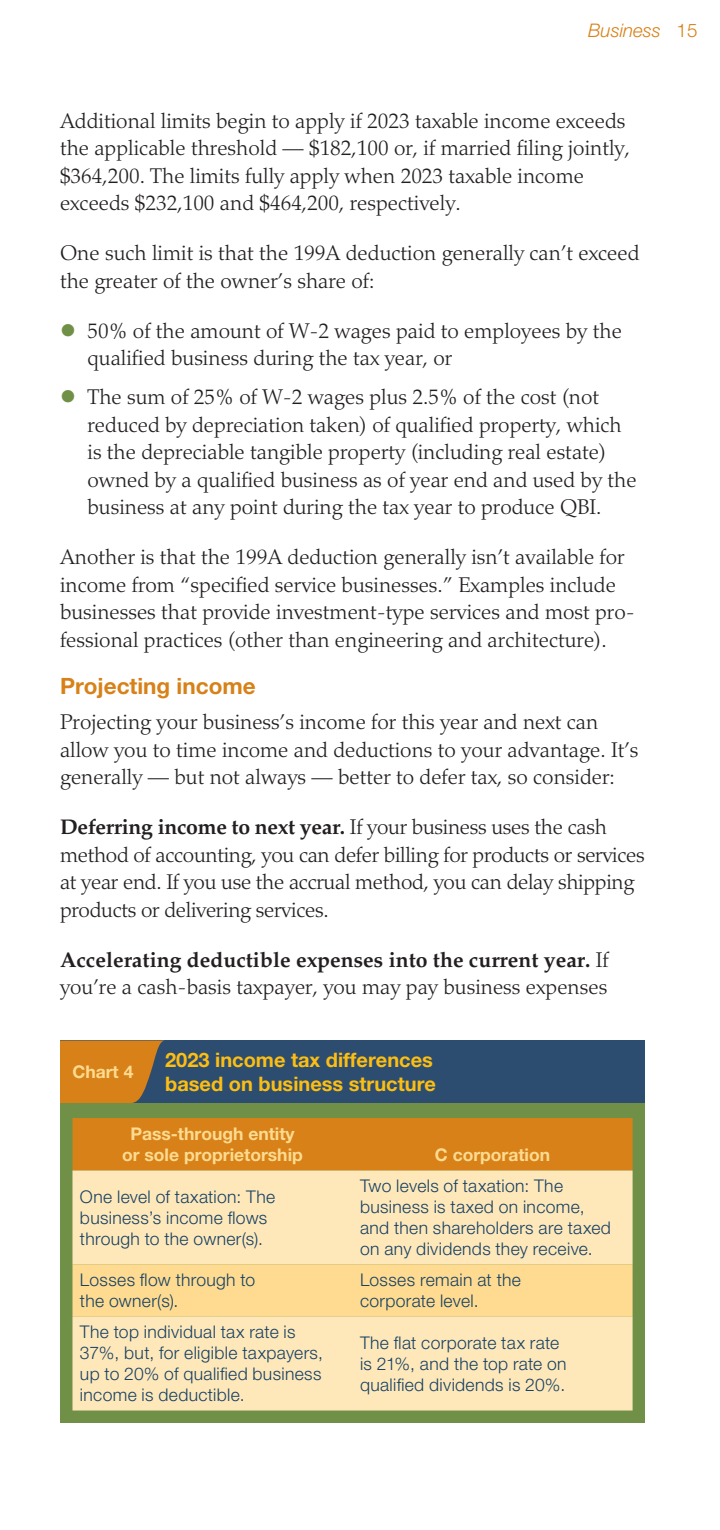
<style>
.page{position:relative;width:720px;height:1530px;background:#fff}
.page>*{position:absolute;margin:0;border:0;box-sizing:border-box;transform-origin:0 0}
.t1{font:700 22.5px "Helvetica Neue LT Std";color:#d78118}
.t2{font:300 21.25px/27.5px "Palatino LT Std";color:#231f20}
.t3{font:700 20px/23.8px "Helvetica Neue LT Std";color:#fdbe12}
.t4{font:italic 300 18.75px "Helvetica Neue LT Std";color:#d78118}
.t5{font:300 17.5px/21px "Helvetica Neue LT Std";letter-spacing:.02em;color:#184164}
.t6{font:700 17.5px/21px "Helvetica Neue LT Std";color:#fedb90;text-align:center}
.s1{font-style:normal}
.s2{color:#719047}
.s3{font-weight:700}
</style>
<div class="page">
<div style="left:60px;top:1041px;width:585px;height:382px;background:#719047"></div>
<div style="left:72px;top:1118px;width:561px;height:53px;background:#d78118"></div>
<div style="left:72px;top:1171px;width:561px;height:93px;background:#fee8ba"></div>
<div style="left:72px;top:1264px;width:561px;height:53px;background:#fedb90"></div>
<div style="left:72px;top:1317px;width:561px;height:94px;background:#fee8ba"></div>
<div style="left:60px;top:1041px;width:585px;height:62px;background:#2d4d70"></div>
<svg style="left:60px;top:1041px;width:103px;height:62px;background:#c17a23"></svg>
<p class="t4" style="left:588px;top:19px;width:111px">Business <span class="s1">15</span></p>
<p class="t2" style="left:60px;top:107px;width:572px">Additional limits begin to apply if 2023 taxable income exceeds the applicable threshold — $182,100 or, if married filing jointly, $364,200. The limits fully apply when 2023 taxable income exceeds $232,100 and $464,200, respectively.</p>
<p class="t2" style="left:60px;top:240px;width:581px">One such limit is that the 199A deduction generally can’t exceed the greater of the owner’s share of:</p>
<p class="t2" style="left:87px;top:317px;width:536px;text-indent:-27px"><span class="s2">●</span> 50% of the amount of W-2 wages paid to employees by the qualified business during the tax year, or</p>
<p class="t2" style="left:87px;top:384px;width:551px;text-indent:-27px"><span class="s2">●</span> The sum of 25% of W-2 wages plus 2.5% of the cost (not reduced by depreciation taken) of qualified property, which is the depreciable tangible property (including real estate) owned by a qualified business as of year end and used by the business at any point during the tax year to produce QBI.</p>
<p class="t2" style="left:60px;top:544px;width:576px">Another is that the 199A deduction generally isn’t available for income from “specified service businesses.” Examples include businesses that provide investment-type services and most pro&shy;fessional practices (other than engineering and architecture).</p>
<p class="t1" style="left:60px;top:672px;width:197px">Projecting income</p>
<p class="t2" style="left:60px;top:709px;width:580px">Projecting your business’s income for this year and next can allow you to time income and deductions to your advantage. It’s generally — but not always — better to defer tax, so consider:</p>
<p class="t2" style="left:60px;top:814px;width:586px"><span class="s3">Deferring income to next year.</span> If your business uses the cash method of accounting, you can defer billing for products or services at year end. If you use the accrual method, you can delay shipping products or delivering services.</p>
<p class="t2" style="left:60px;top:946px;width:550px"><span class="s3">Accelerating deductible expenses into the current year.</span> If you’re a cash-basis taxpayer, you may pay business expenses</p>
<p class="t6" style="left:72px;top:1061px;width:62px">Chart 4</p>
<p class="t3" style="left:165px;top:1048px;width:272px">2023 income tax differences based on business structure</p>
<p class="t6" style="left:122px;top:1122px;width:182px">Pass-through entity or sole proprietorship</p>
<p class="t6" style="left:435px;top:1143px;width:117px">C corporation</p>
<p class="t5" style="left:80px;top:1186px;width:197px">One level of taxation: The business’s income flows through to the owner(s).</p>
<p class="t5" style="left:360px;top:1175px;width:252px">Two levels of taxation: The business is taxed on income, and then shareholders are taxed on any dividends they receive.</p>
<p class="t5" style="left:80px;top:1269px;width:177px">Losses flow through to the owner(s).</p>
<p class="t5" style="left:360px;top:1269px;width:162px">Losses remain at the corporate level.</p>
<p class="t5" style="left:80px;top:1321px;width:245px">The top individual tax rate is<br>37%, but, for eligible taxpayers, up to 20% of qualified business income is deductible.</p>
<p class="t5" style="left:360px;top:1332px;width:208px">The flat corporate tax rate is 21%, and the top rate on qualified dividends is 20%.</p>
</div>
